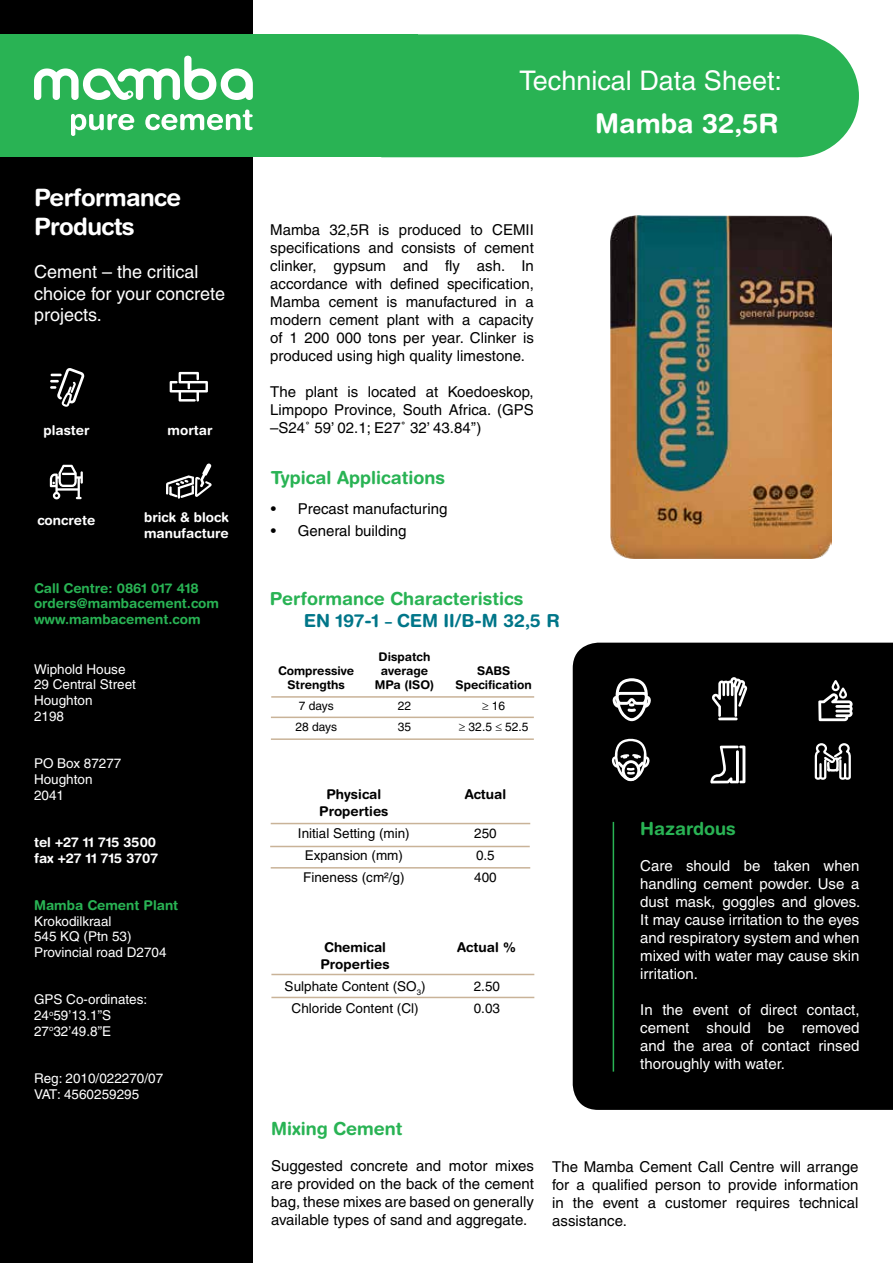
<style>
.page{position:relative;width:893px;height:1263px;background:#fff}
.page>*{position:absolute;margin:0;border:0;box-sizing:border-box;transform-origin:0 0}
.t1{font:27px "Helvetica";color:#fff}
.t2{font:700 27px "Helvetica Rounded LT Std";color:#fff}
.t3{font:700 24px/28.8px "Helvetica Rounded LT Std";letter-spacing:-.025em;color:#fff}
.t4{font:700 18px/21.6px "Helvetica Rounded LT Std";color:#29b354}
.t5{font:18px/21.6px "Helvetica";color:#fff}
.t6{font:15px/18px "Helvetica";color:#000;text-align:justify}
.t7{font:15px/18px "Helvetica";color:#fff;text-align:justify}
.t8{font:13.5px/15.8px "Helvetica";color:#fff}
.t9{font:13.5px "Helvetica";color:#000}
.t10{font:700 13.5px/15.8px "Helvetica Rounded LT Std";color:#29b354}
.t11{font:700 13.5px/15.8px "Helvetica Rounded LT Std";color:#fff}
.t12{font:700 13.5px/16.2px "Helvetica Rounded LT Std";color:#000;text-align:center}
.t13{font:700 12px/14.4px "Helvetica Rounded LT Std";color:#000;text-align:center}
.t14{font:12px "Helvetica";color:#000}
.s1{color:#007689}
.s2{font-size:15px;color:#007689}
</style>
<div class="page">
<div style="left:0;top:0;width:253px;height:1263px;background:#000"></div>
<div style="left:417px;top:34px;width:442px;height:123px;background:#29b354"></div>
<img style="left:610px;top:216px;width:221px;height:342px">
<div style="left:0;top:34px;width:417px;height:123px;background:#29b354"></div>
<hr style="left:271px;top:974px;width:263px;height:1px;background:#c9b398">
<hr style="left:271px;top:997px;width:263px;height:1px;background:#c9b398">
<hr style="left:271px;top:823px;width:259px;height:1px;background:#c9b398">
<hr style="left:270px;top:846px;width:260px;height:1px;background:#c9b398">
<hr style="left:271px;top:867px;width:259px;height:1px;background:#c9b398">
<hr style="left:271px;top:696px;width:263px;height:2px;background:#c9b398">
<hr style="left:271px;top:717px;width:263px;height:1px;background:#c9b398">
<hr style="left:271px;top:738px;width:263px;height:2px;background:#c9b398">
<div style="left:573px;top:643px;width:320px;height:467px;background:#000"></div>
<hr style="left:613px;top:822px;width:1px;height:249px;background:#29b354">
<div style="left:605px;top:671px;width:51px;height:50px;background:#000;border-radius:50%"></div>
<div style="left:802px;top:669px;width:66px;height:66px;background:#000;border-radius:50%"></div>
<svg style="left:818px;top:680px;width:35px;height:41px"></svg>
<div style="left:699px;top:665px;width:61px;height:61px;background:#000;border-radius:50%"></div>
<svg style="left:712px;top:677px;width:36px;height:40px"></svg>
<hr style="left:718px;top:717px;width:20px;height:3px;background:#fff">
<div style="left:698px;top:735px;width:60px;height:61px;background:#000;border-radius:50%"></div>
<svg style="left:710px;top:745px;width:35px;height:38px"></svg>
<svg style="left:612px;top:678px;width:39px;height:43px"></svg>
<div style="left:600px;top:731px;width:61px;height:60px;background:#000;border-radius:50%"></div>
<svg style="left:612px;top:738px;width:38px;height:43px"></svg>
<div style="left:802px;top:731px;width:61px;height:61px;background:#000;border-radius:50%"></div>
<svg style="left:815px;top:743px;width:36px;height:37px"></svg>
<svg style="left:50px;top:465px;width:33px;height:34px"></svg>
<svg style="left:50px;top:368px;width:35px;height:39px"></svg>
<svg style="left:170px;top:372px;width:38px;height:30px"></svg>
<svg style="left:166px;top:463px;width:46px;height:36px"></svg>
<svg style="left:34px;top:56px;width:219px;height:44px"></svg>
<svg style="left:71px;top:114px;width:63px;height:22px"></svg>
<svg style="left:145px;top:110px;width:108px;height:20px"></svg>
<h2 class="t3" style="left:34px;top:183px;width:149px">Performance<br>Products</h2>
<p class="t5" style="left:34px;top:261px;width:193px">Cement – the critical choice for your concrete projects.</p>
<p class="t11" style="left:43px;top:422px;width:48px">plaster</p>
<p class="t11" style="left:37px;top:512px;width:59px">concrete</p>
<p class="t11" style="left:168px;top:422px;width:46px">mortar</p>
<p class="t11" style="left:144px;top:509px;width:86px;line-height:16.2px">brick &amp; block manufacture</p>
<p class="t10" style="left:34px;top:580px;width:187px">Call Centre: 0861 017 418 orders@mambacement.com www.mambacement.com</p>
<p class="t8" style="left:34px;top:661px;width:103px">Wiphold House<br>29 Central Street<br>Houghton<br>2198</p>
<p class="t8" style="left:34px;top:755px;width:89px">PO Box 87277<br>Houghton<br>2041</p>
<p class="t11" style="left:34px;top:834px;width:126px">tel +27 11 715 3500 fax +27 11 715 3707</p>
<p class="t10" style="left:34px;top:897px;width:146px">Mamba Cement Plant</p>
<p class="t8" style="left:34px;top:913px;width:134px">Krokodilkraal<br>545 KQ (Ptn 53)<br>Provincial road D2704</p>
<p class="t8" style="left:34px;top:992px;width:115px">GPS Co-ordinates:<br>24<sup>o</sup>59’13.1”S<br>27<sup>o</sup>32’49.8”E</p>
<p class="t8" style="left:34px;top:1070px;width:131px">Reg: 2010/022270/07<br>VAT: 4560259295</p>
<h1 class="t1" style="left:520px;top:65px;width:264px">Technical Data Sheet:</h1>
<p class="t6" style="left:270px;top:221px;width:265px">Mamba 32,5R is produced to CEMII specifications and consists of cement clinker, gypsum and fly ash. In accordance with defined specification, Mamba cement is manufactured in a modern cement plant with a capacity of 1 200 000 tons per year. Clinker is produced using high quality limestone.</p>
<p class="t6" style="left:270px;top:383px;width:265px">The plant is located at Koedoeskop, Limpopo Province, South Africa. (GPS –S24˚ 59’ 02.1; E27˚ 32’ 43.84’’)</p>
<p class="t4" style="left:271px;top:466px;width:176px">Typical Applications</p>
<p class="t6" style="left:271px;top:500px;width:178px">• Precast manufacturing</p>
<p class="t6" style="left:271px;top:521px;width:137px">• General building</p>
<p class="t4" style="left:304px;top:587px;width:257px;text-indent:-34px">Performance Characteristics<br><span class="s1">EN 197-1</span> <span class="s2">–</span> <span class="s1">CEM II/B-M 32,5 R</span></p>
<p class="t13" style="left:278px;top:663px;width:78px">Compressive<br>Strengths</p>
<p class="t13" style="left:375px;top:649px;width:61px">Dispatch average<br>MPa (ISO)</p>
<p class="t13" style="left:456px;top:663px;width:78px">SABS<br>Specification</p>
<p class="t14" style="left:299px;top:699px;width:36px">7 days</p>
<p class="t14" style="left:398px;top:699px;width:15px">22</p>
<p class="t14" style="left:482px;top:699px;width:25px">≥ 16</p>
<p class="t14" style="left:295px;top:720px;width:43px">28 days</p>
<p class="t14" style="left:398px;top:720px;width:15px">35</p>
<p class="t14" style="left:459px;top:720px;width:71px">≥ 32.5 ≤ 52.5</p>
<p class="t12" style="left:319px;top:786px;width:71px">Physical<br>Properties</p>
<p class="t12" style="left:465px;top:786px;width:43px">Actual</p>
<p class="t9" style="left:298px;top:825px;width:113px">Initial Setting (min)</p>
<p class="t9" style="left:474px;top:825px;width:24px">250</p>
<p class="t9" style="left:305px;top:847px;width:100px">Expansion (mm)</p>
<p class="t9" style="left:476px;top:847px;width:20px">0.5</p>
<p class="t9" style="left:303px;top:869px;width:103px">Fineness (cm²/g)</p>
<p class="t9" style="left:474px;top:869px;width:24px">400</p>
<p class="t12" style="left:320px;top:939px;width:71px;text-align:left">Chemical<br>Properties</p>
<p class="t12" style="left:457px;top:939px;width:61px">Actual %</p>
<p class="t9" style="left:285px;top:978px;width:142px">Sulphate Content (SO<sub>3</sub>)</p>
<p class="t9" style="left:474px;top:978px;width:28px">2.50</p>
<p class="t9" style="left:292px;top:1000px;width:128px">Chloride Content (Cl)</p>
<p class="t9" style="left:474px;top:1000px;width:28px">0.03</p>
<h1 class="t2" style="left:595px;top:107px;width:185px">Mamba 32,5R</h1>
<p class="t4" style="left:640px;top:817px;width:97px">Hazardous</p>
<p class="t7" style="left:640px;top:857px;width:222px">Care should be taken when handling cement powder. Use a dust mask, goggles and gloves.<br>It may cause irritation to the eyes and respiratory system and when mixed with water may cause skin irritation.</p>
<p class="t7" style="left:640px;top:1001px;width:221px">In the event of direct contact, cement should be removed and the area of contact rinsed thoroughly with water.</p>
<p class="t4" style="left:271px;top:1118px;width:133px">Mixing Cement</p>
<p class="t6" style="left:271px;top:1157px;width:264px">Suggested concrete and motor mixes are provided on the back of the cement bag, these mixes are based on generally available types of sand and aggregate.</p>
<p class="t6" style="left:552px;top:1157px;width:308px">The Mamba Cement Call Centre will arrange for a qualified person to provide information in the event a customer requires technical assistance.</p>
</div>
